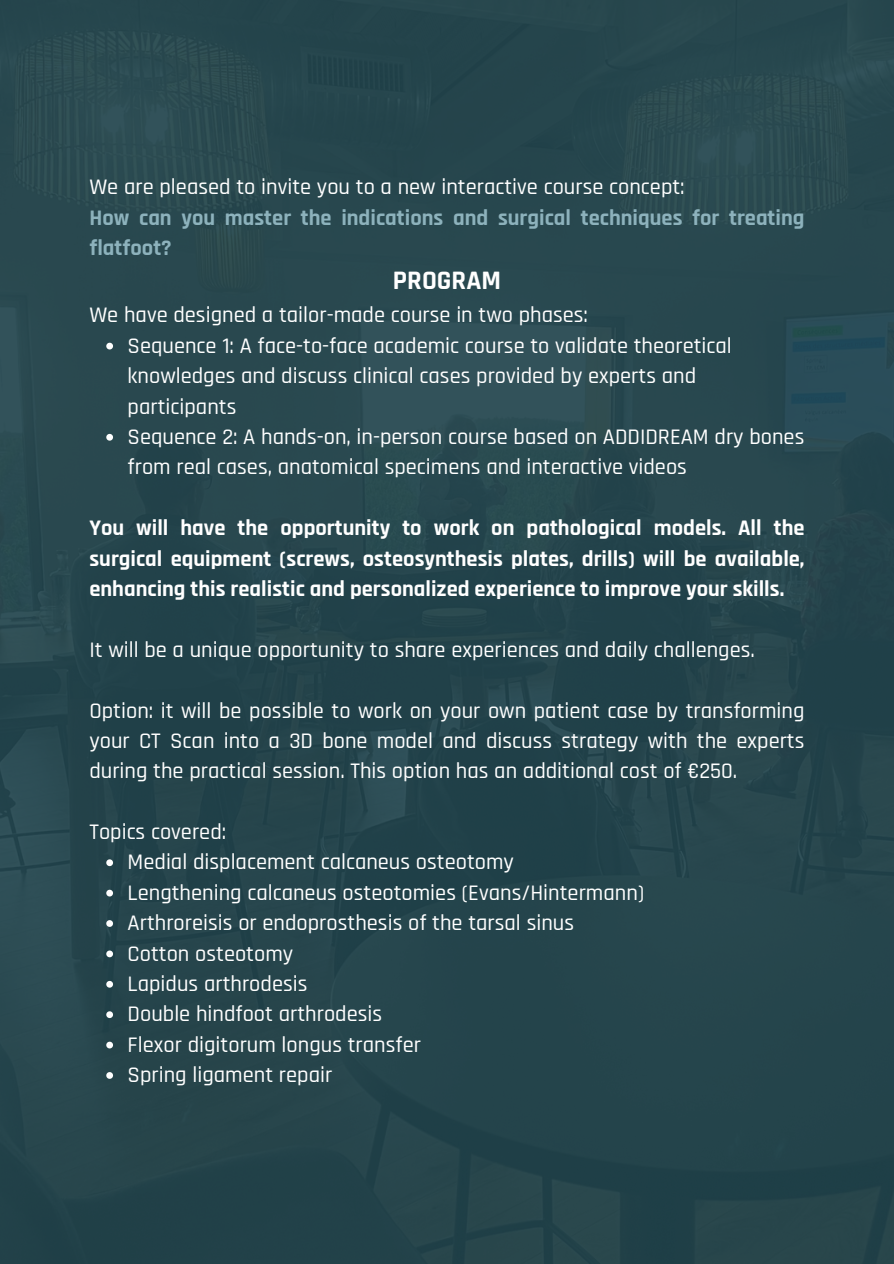
<style>
.page{position:relative;width:894px;height:1264px;background:#fff}
.page>*{position:absolute;margin:0;border:0;box-sizing:border-box;transform-origin:0 0}
.t1{font:700 27px "Rajdhani";color:#fff}
.t2{font:500 22.5px/30.3px "Rajdhani";color:#fff}
.t3{font:700 22.5px/30.3px "Rajdhani";color:#fff;text-align:justify}
.t4{font:700 22.5px/30.3px "Rajdhani";color:#8db2bc}
.s1{font-weight:500;color:#fff}
</style>
<div class="page">
<div style="left:0;top:0;width:893px;height:1263px;background:#26464d"></div>
<svg style="left:106px;top:343px;width:7px;height:6px"></svg>
<svg style="left:106px;top:434px;width:7px;height:6px"></svg>
<svg style="left:106px;top:859px;width:7px;height:7px"></svg>
<svg style="left:106px;top:889px;width:7px;height:7px"></svg>
<svg style="left:106px;top:920px;width:7px;height:6px"></svg>
<svg style="left:106px;top:950px;width:7px;height:7px"></svg>
<svg style="left:106px;top:980px;width:7px;height:7px"></svg>
<svg style="left:106px;top:1011px;width:7px;height:7px"></svg>
<svg style="left:106px;top:1041px;width:7px;height:7px"></svg>
<svg style="left:106px;top:1072px;width:7px;height:6px"></svg>
<h1 class="t4" style="left:89px;top:172px;width:716px"><span class="s1">We are pleased to invite you to a new interactive course concept:<br></span>How can you master the indications and surgical techniques for treating flatfoot?</h1>
<h1 class="t1" style="left:393px;top:263px;width:109px">PROGRAM</h1>
<h1 class="t2" style="left:89px;top:301px;width:500px">We have designed a tailor-made course in two phases:</h1>
<p class="t2" style="left:128px;top:331px;width:605px">Sequence 1: A face-to-face academic course to validate theoretical knowledges and discuss clinical cases provided by experts and participants</p>
<p class="t2" style="left:128px;top:422px;width:678px">Sequence 2: A hands-on, in-person course based on ADDIDREAM dry bones from real cases, anatomical specimens and interactive videos</p>
<h1 class="t3" style="left:89px;top:513px;width:716px">You will have the opportunity to work on pathological models. All the surgical equipment (screws, osteosynthesis plates, drills) will be available, enhancing this realistic and personalized experience to improve your skills.</h1>
<h1 class="t2" style="left:89px;top:635px;width:666px">It will be a unique opportunity to share experiences and daily challenges.</h1>
<h1 class="t2" style="left:89px;top:695px;width:716px;text-align:justify">Option: it will be possible to work on your own patient case by transforming your CT Scan into a 3D bone model and discuss strategy with the experts during the practical session. This option has an additional cost of €250.</h1>
<h1 class="t2" style="left:89px;top:817px;width:138px">Topics covered:</h1>
<p class="t2" style="left:128px;top:847px;width:388px">Medial displacement calcaneus osteotomy</p>
<p class="t2" style="left:128px;top:878px;width:518px">Lengthening calcaneus osteotomies (Evans/Hintermann)</p>
<p class="t2" style="left:128px;top:908px;width:448px">Arthroreisis or endoprosthesis of the tarsal sinus</p>
<p class="t2" style="left:128px;top:938px;width:167px">Cotton osteotomy</p>
<p class="t2" style="left:128px;top:969px;width:181px">Lapidus arthrodesis</p>
<p class="t2" style="left:128px;top:999px;width:256px">Double hindfoot arthrodesis</p>
<p class="t2" style="left:128px;top:1030px;width:295px">Flexor digitorum longus transfer</p>
<p class="t2" style="left:128px;top:1060px;width:206px">Spring ligament repair</p>
</div>
